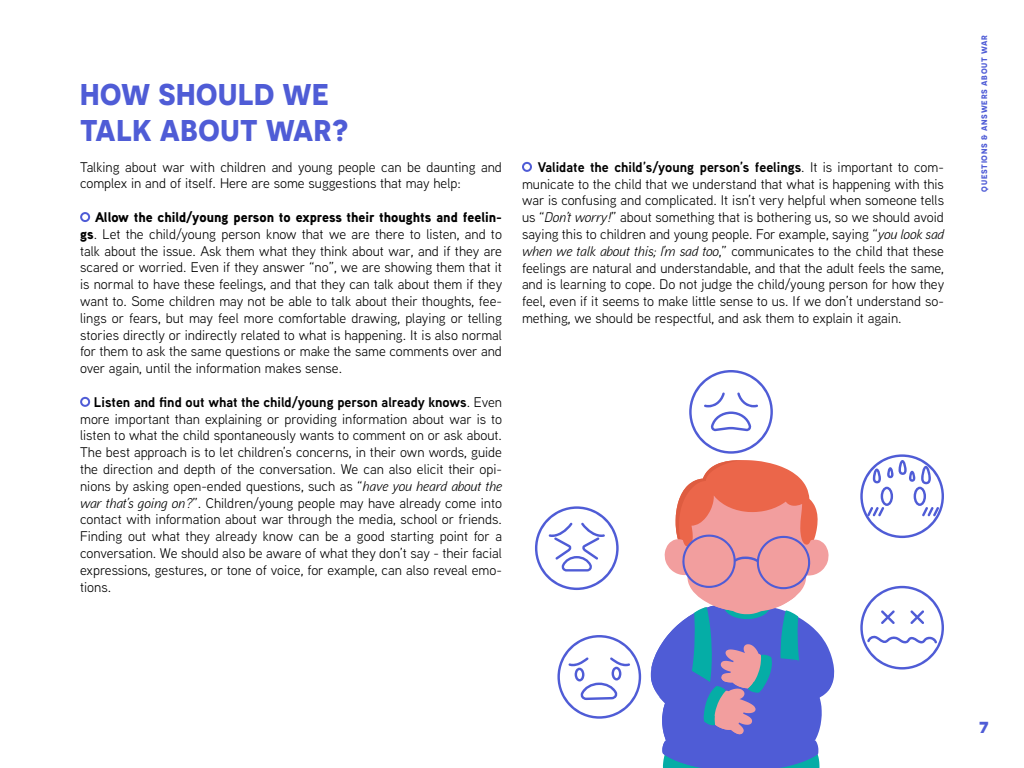
<style>
.page{position:relative;width:1024px;height:768px;background:#fff}
.page>*{position:absolute;margin:0;border:0;box-sizing:border-box;transform-origin:0 0}
.t1{font:700 30px/36px "Novecentosans";letter-spacing:.02em;color:#4f5cd6}
.t2{font:700 20px "Novecentosans";color:#4f5cd6}
.t3{font:14px/16.8px "Aaux Next";color:#000;text-align:justify}
.t4{font:700 8px "Novecentosans";letter-spacing:.1em;color:#4f5cd6}
.s1{font-weight:900}
.s2{font-weight:700}
.s3{font-style:italic}
</style>
<div class="page">
<div style="left:80px;top:212px;width:10px;height:10px;border:2px solid #4f5cd6;border-radius:50%"></div>
<div style="left:80px;top:397px;width:10px;height:10px;border:2px solid #4f5cd6;border-radius:50%"></div>
<div style="left:522px;top:162px;width:10px;height:10px;border:2px solid #4f5cd6;border-radius:50%"></div>
<svg style="left:651px;top:460px;width:183px;height:308px"></svg>
<svg style="left:860px;top:586px;width:84px;height:84px"></svg>
<svg style="left:860px;top:454px;width:84px;height:84px"></svg>
<svg style="left:689px;top:370px;width:84px;height:84px"></svg>
<svg style="left:535px;top:506px;width:84px;height:84px"></svg>
<svg style="left:557px;top:635px;width:84px;height:84px"></svg>
<h1 class="t1" style="left:80px;top:75px;width:270px">HOW SHOULD WE<br>TALK ABOUT WAR?</h1>
<p class="t3" style="left:80px;top:158px;width:423px">Talking about war with children and young people can be daunting and complex in and of itself. Here are some suggestions that may help:</p>
<p class="t3" style="left:80px;top:208px;width:424px;text-indent:15px"><span class="s1">Allow the child/young person to express their thoughts and feelin&shy;gs</span>. Let the child/young person know that we are there to listen, and to talk about the issue. Ask them what they think about war, and if they are scared or worried. Even if they answer “no”, we are showing them that it is normal to have these feelings, and that they can talk about them if they want to. Some children may not be able to talk about their thoughts, fee&shy;lings or fears, but may feel more comfortable drawing, playing or telling stories directly or indirectly related to what is happening. It is also normal for them to ask the same questions or make the same comments over and over again, until the information makes sense.</p>
<p class="t3" style="left:80px;top:393px;width:423px;text-indent:14px"><span class="s2">Listen and find out what the child/young person already knows</span>. Even more important than explaining or providing information about war is to listen to what the child spontaneously wants to comment on or ask about.<br>The best approach is to let children’s concerns, in their own words, guide the direction and depth of the conversation. We can also elicit their opi&shy;nions by asking open-ended questions, such as “<span class="s3">have you heard about the war that’s going on?</span>”. Children/young people may have already come into contact with information about war through the media, school or friends.<br>Finding out what they already know can be a good starting point for a conversation. We should also be aware of what they don’t say - their facial expressions, gestures, or tone of voice, for example, can also reveal emo&shy;tions.</p>
<p class="t3" style="left:522px;top:158px;width:424px;text-indent:16px"><span class="s2">Validate the child’s/young person’s feelings</span>. It is important to com&shy;municate to the child that we understand that what is happening with this war is confusing and complicated. It isn’t very helpful when someone tells us “<span class="s3">Don’t worry!</span>” about something that is bothering us, so we should avoid saying this to children and young people. For example, saying “<span class="s3">you look sad when we talk about this; I’m sad too</span>,” communicates to the child that these feelings are natural and understandable, and that the adult feels the same, and is learning to cope. Do not judge the child/young person for how they feel, even if it seems to make little sense to us. If we don’t understand so&shy;mething, we should be respectful, and ask them to explain it again.</p>
<p class="t4" style="left:980px;top:192px;width:158px;rotate:-90deg">QUESTIONS &amp; ANSWERS ABOUT WAR</p>
<h2 class="t2" style="left:979px;top:714px;width:11px">7</h2>
</div>
